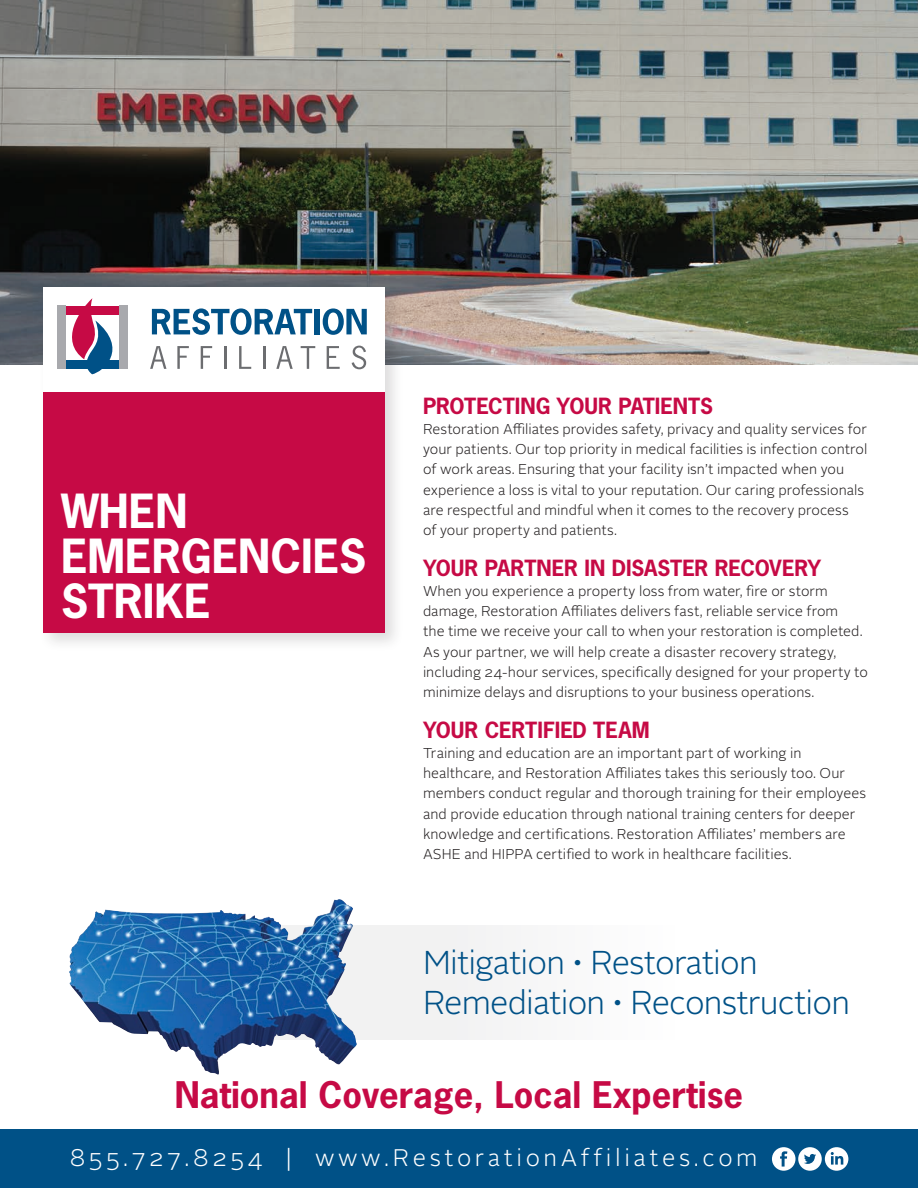
<style>
.page{position:relative;width:918px;height:1188px;background:#fff}
.page>*{position:absolute;margin:0;border:0;box-sizing:border-box;transform-origin:0 0}
.t1{font:700 44.25px/45px "News Gothic Std";color:#fff}
.t2{font:700 34.5px "News Gothic Std";color:#c60a45}
.t3{font:300 33px/39.6px "Alright Sans";letter-spacing:-.025em;color:#005187}
.t4{font:300 24px "Alright Sans";letter-spacing:.15em;color:#fff}
.t5{font:700 21px "News Gothic Std";letter-spacing:-.005em;color:#c60a45}
.t6{font:300 14.25px/20.2px "Alright Sans";letter-spacing:.005em;color:#231f20}
</style>
<div class="page">
<img style="left:0;top:0;width:918px;height:364px">
<div style="left:197px;top:925px;width:550px;height:115px;background:#f6f6f7"></div>
<img style="left:69px;top:899px;width:270px;height:153px">
<div style="left:38px;top:283px;width:367px;height:370px;background:#231f20;opacity:.15"></div>
<div style="left:43px;top:390px;width:342px;height:243px;background:#c60a45"></div>
<div style="left:43px;top:288px;width:342px;height:104px;background:#fff"></div>
<svg style="left:58px;top:298px;width:70px;height:76px"></svg>
<div style="left:57px;top:306px;width:9px;height:63px;background:#a8a9ad"></div>
<svg style="left:152px;top:308px;width:160px;height:27px"></svg>
<div style="left:314px;top:309px;width:6px;height:25px;background:#005187"></div>
<svg style="left:323px;top:308px;width:44px;height:27px"></svg>
<svg style="left:150px;top:346px;width:16px;height:23px"></svg>
<svg style="left:177px;top:346px;width:12px;height:23px"></svg>
<svg style="left:201px;top:346px;width:11px;height:23px"></svg>
<hr style="left:224px;top:346px;width:2px;height:23px;background:#6c6d70">
<svg style="left:239px;top:346px;width:12px;height:23px"></svg>
<hr style="left:263px;top:346px;width:2px;height:23px;background:#6c6d70">
<svg style="left:276px;top:346px;width:17px;height:23px"></svg>
<svg style="left:301px;top:346px;width:14px;height:23px"></svg>
<svg style="left:327px;top:346px;width:13px;height:23px"></svg>
<svg style="left:352px;top:346px;width:14px;height:23px"></svg>
<div style="left:0;top:1130px;width:918px;height:58px;background:#005187"></div>
<svg style="left:772px;top:1147px;width:76px;height:24px"></svg>
<h1 class="t1" style="left:61px;top:488px;width:307px">WHEN<br>EMERGENCIES<br>STRIKE</h1>
<h3 class="t5" style="left:423px;top:392px;width:292px">PROTECTING YOUR PATIENTS</h3>
<p class="t6" style="left:423px;top:419px;width:446px">Restoration Affiliates provides safety, privacy and quality services for your patients. Our top priority in medical facilities is infection control of work areas. Ensuring that your facility isn’t impacted when you experience a loss is vital to your reputation. Our caring professionals are respectful and mindful when it comes to the recovery process<br>of your property and patients.</p>
<h3 class="t5" style="left:423px;top:554px;width:400px">YOUR PARTNER IN DISASTER RECOVERY</h3>
<p class="t6" style="left:423px;top:581px;width:446px">When you experience a property loss from water, fire or storm damage, Restoration Affiliates delivers fast, reliable service from<br>the time we receive your call to when your restoration is completed.<br>As your partner, we will help create a disaster recovery strategy, including 24-hour services, specifically designed for your property to minimize delays and disruptions to your business operations.</p>
<h3 class="t5" style="left:423px;top:716px;width:228px">YOUR CERTIFIED TEAM</h3>
<p class="t6" style="left:423px;top:743px;width:445px">Training and education are an important part of working in healthcare, and Restoration Affiliates takes this seriously too. Our members conduct regular and thorough training for their employees and provide education through national training centers for deeper knowledge and certifications. Restoration Affiliates’ members are ASHE and HIPPA certified to work in healthcare facilities.</p>
<h3 class="t3" style="left:423px;top:943px;width:429px">Mitigation <sup>•</sup> Restoration<br>Remediation <sup>•</sup> Reconstruction</h3>
<h2 class="t2" style="left:175px;top:1072px;width:570px">National Coverage, Local Expertise</h2>
<h3 class="t4" style="left:70px;top:1142px;width:689px">855.727.8254 | www.RestorationAffiliates.com</h3>
</div>
